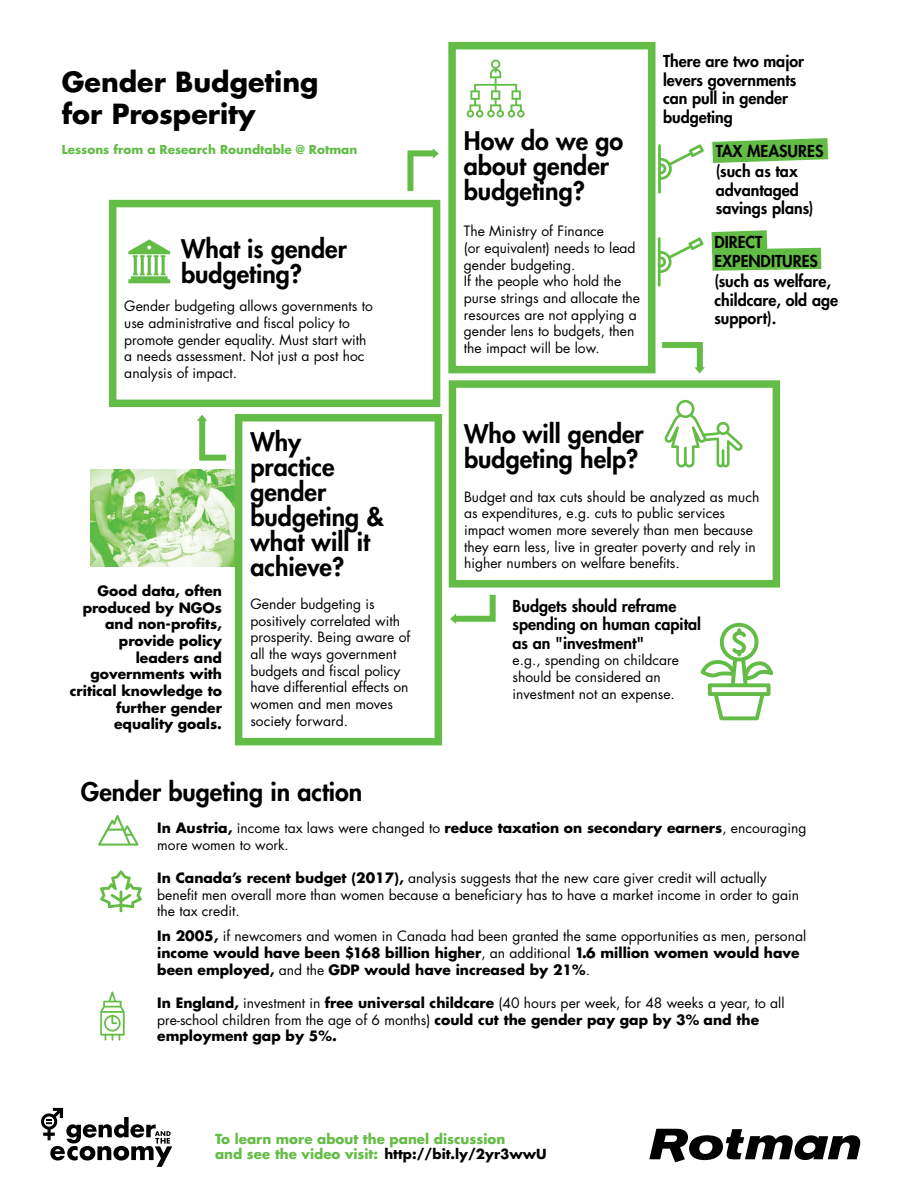
<style>
.page{position:relative;width:918px;height:1188px;background:#fff}
.page>*{position:absolute;margin:0;border:0;box-sizing:border-box;transform-origin:0 0}
.t1{font:700 27px/32.4px "Futura Std";color:#000}
.t2{font:800 25.05px/25px "Futura Std";color:#000}
.t3{font:800 16.05px/18.5px "Futura Std";color:#000}
.t4{font:13.95px/16.6px "Futura Std";color:#000}
.t5{font:700 13.95px/16.6px "Futura Std";color:#000;text-align:right}
.t6{font:700 13.5px/15px "Futura Std";color:#63bc46}
.t7{font:700 12px "Futura Std";color:#63bc46}
.s1{font-weight:700}
.s2{font-weight:400}
.s3{color:#000}
</style>
<div class="page">
<svg style="left:712px;top:138px;width:116px;height:25px;background:#7bc663"></svg>
<svg style="left:712px;top:230px;width:109px;height:41px"></svg>
<svg style="left:109px;top:200px;width:331px;height:207px"></svg>
<svg style="left:449px;top:380px;width:331px;height:208px"></svg>
<svg style="left:448px;top:42px;width:208px;height:331px"></svg>
<svg style="left:658px;top:237px;width:46px;height:50px"></svg>
<svg style="left:658px;top:144px;width:46px;height:50px"></svg>
<svg style="left:128px;top:240px;width:42px;height:43px"></svg>
<svg style="left:701px;top:623px;width:72px;height:97px"></svg>
<svg style="left:664px;top:400px;width:79px;height:68px"></svg>
<svg style="left:467px;top:60px;width:58px;height:58px"></svg>
<svg style="left:98px;top:815px;width:41px;height:31px"></svg>
<svg style="left:100px;top:870px;width:42px;height:42px"></svg>
<svg style="left:100px;top:992px;width:25px;height:49px"></svg>
<img style="left:90px;top:469px;width:145px;height:98px">
<svg style="left:235px;top:414px;width:207px;height:331px"></svg>
<svg style="left:407px;top:148px;width:32px;height:43px"></svg>
<svg style="left:450px;top:595px;width:46px;height:29px"></svg>
<svg style="left:197px;top:415px;width:29px;height:46px"></svg>
<svg style="left:662px;top:342px;width:43px;height:31px"></svg>
<svg style="left:649px;top:1129px;width:211px;height:33px"></svg>
<svg style="left:41px;top:1108px;width:131px;height:59px"></svg>
<h1 class="t1" style="left:62px;top:65px;width:258px">Gender Budgeting for Prosperity</h1>
<p class="t7" style="left:62px;top:142px;width:297px">Lessons from a Research Roundtable @ Rotman</p>
<h2 class="t2" style="left:181px;top:236px;width:167px">What is gender budgeting?</h2>
<p class="t4" style="left:124px;top:298px;width:250px">Gender budgeting allows governments to use administrative and fiscal policy to promote gender equality. Must start with a needs assessment. Not just a post hoc analysis of impact.</p>
<p class="t5" style="left:70px;top:582px;width:154px">Good data, often produced by NGOs and non-profits, provide policy leaders and governments with critical knowledge to further gender equality goals.</p>
<h2 class="t2" style="left:250px;top:429px;width:135px">Why practice gender budgeting &amp; what will it achieve?</h2>
<p class="t4" style="left:250px;top:596px;width:161px">Gender budgeting is positively correlated with prosperity. Being aware of all the ways government budgets and fiscal policy have differential effects on women and men moves society forward.</p>
<h2 class="t2" style="left:464px;top:128px;width:161px">How do we go about gender budgeting?</h2>
<p class="t4" style="left:464px;top:223px;width:178px">The Ministry of Finance<br>(or equivalent) needs to lead gender budgeting.<br>If the people who hold the purse strings and allocate the resources are not applying a gender lens to budgets, then the impact will be low.</p>
<p class="t3" style="left:663px;top:52px;width:143px">There are two major levers governments can pull in gender budgeting</p>
<p class="t3" style="left:716px;top:140px;width:109px;line-height:20.9px">TAX MEASURES (such as tax</p>
<p class="t3" style="left:716px;top:181px;width:99px">advantaged savings plans)</p>
<p class="t3" style="left:714px;top:233px;width:105px">DIRECT<br>EXPENDITURES</p>
<p class="t3" style="left:714px;top:272px;width:125px">(such as welfare, childcare, old age support).</p>
<h2 class="t2" style="left:464px;top:422px;width:181px">Who will gender budgeting help?</h2>
<p class="t4" style="left:464px;top:488px;width:297px">Budget and tax cuts should be analyzed as much as expenditures, e.g. cuts to public services impact women more severely than men because they earn less, live in greater poverty and rely in higher numbers on welfare benefits.</p>
<p class="t3" style="left:513px;top:597px;width:190px">Budgets should reframe spending on human capital as an "investment"</p>
<p class="t4" style="left:513px;top:652px;width:168px">e.g., spending on childcare should be considered an investment not an expense.</p>
<h2 class="t2" style="left:81px;top:780px;width:283px">Gender bugeting in action</h2>
<p class="t4" style="left:157px;top:820px;width:651px"><span class="s1">In Austria,</span> income tax laws were changed to <span class="s1">reduce taxation on secondary earners</span>, encouraging more women to work.</p>
<p class="t4" style="left:157px;top:870px;width:643px"><span class="s1">In Canada’s recent budget (2017),</span> analysis suggests that the new care giver credit will actually benefit men overall more than women because a beneficiary has to have a market income in order to gain the tax credit.</p>
<p class="t5" style="left:157px;top:927px;width:650px;text-align:left">In 2005, <span class="s2">if newcomers and women in Canada had been granted the same opportunities as men, personal </span>income would have been $168 billion higher<span class="s2">, an additional</span> 1.6 million women would have been employed, <span class="s2">and the</span> GDP would have increased by 21%<span class="s2">.</span></p>
<p class="t4" style="left:157px;top:995px;width:629px"><span class="s1">In England,</span> investment in <span class="s1">free universal childcare</span> (40 hours per week, for 48 weeks a year, to all pre-school children from the age of 6 months) <span class="s1">could cut the gender pay gap by 3% and the employment gap by 5%.</span></p>
<p class="t6" style="left:215px;top:1131px;width:333px">To learn more about the panel discussion<br>and see the video visit: <span class="s3">http://bit.ly/2yr3wwU</span></p>
</div>
